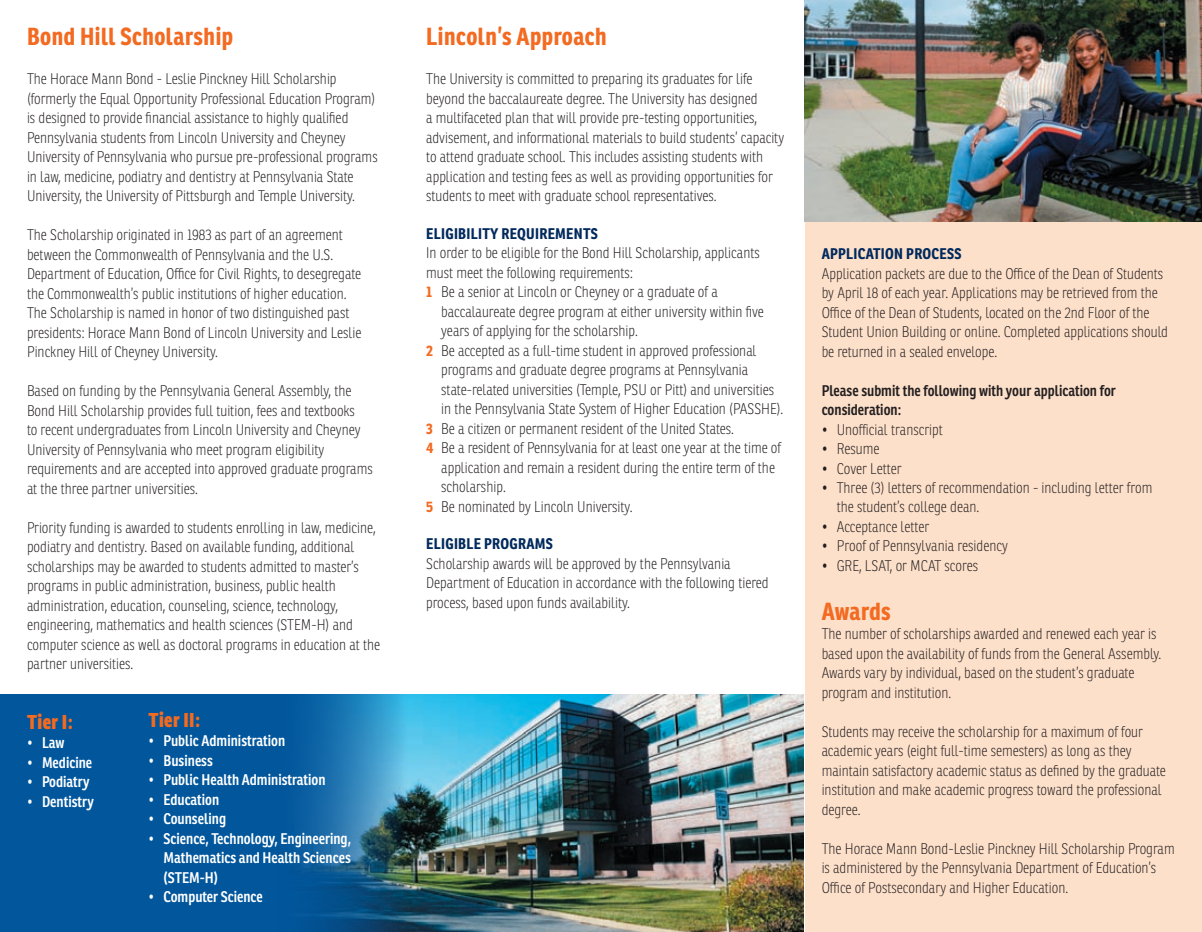
<style>
.page{position:relative;width:1202px;height:932px;background:#fff}
.page>*{position:absolute;margin:0;border:0;box-sizing:border-box;transform-origin:0 0}
.t1{font:700 24px "Ronnia Cond";letter-spacing:.02em;color:#f36a21}
.t2{font:800 19.5px "Ronnia Cond";letter-spacing:.02em;color:#f36a21}
.t3{font:100 15px/19.5px "Ronnia Cond";color:#231f20}
.t4{font:600 15px/19.5px "Ronnia Cond";color:#fff;text-align:justify}
.t5{font:600 15px/19.5px "Ronnia Cond";color:#231f20}
.t6{font:700 15px "Ronnia Cond";letter-spacing:.02em;color:#00295c}
.s1{font-weight:700;color:#f36a21}
</style>
<div class="page">
<div style="left:805px;top:217px;width:397px;height:715px;background:#fde0ca"></div>
<div style="left:0;top:694px;width:803px;height:238px;background:#01569c"></div>
<img style="left:300px;top:694px;width:503px;height:238px">
<img style="left:804px;top:0;width:398px;height:222px">
<h1 class="t1" style="left:27px;top:21px;width:208px">Bond Hill Scholarship</h1>
<p class="t3" style="left:27px;top:69px;width:352px">The Horace Mann Bond - Leslie Pinckney Hill Scholarship (formerly the Equal Opportunity Professional Education Program) is designed to provide financial assistance to highly qualified Pennsylvania students from Lincoln University and Cheyney University of Pennsylvania who pursue pre-professional programs in law, medicine, podiatry and dentistry at Pennsylvania State University, the University of Pittsburgh and Temple University.</p>
<p class="t3" style="left:27px;top:225px;width:336px">The Scholarship originated in 1983 as part of an agreement between the Commonwealth of Pennsylvania and the U.S.<br>Department of Education, Office for Civil Rights, to desegregate the Commonwealth’s public institutions of higher education.<br>The Scholarship is named in honor of two distinguished past presidents: Horace Mann Bond of Lincoln University and Leslie Pinckney Hill of Cheyney University.</p>
<p class="t3" style="left:27px;top:381px;width:347px">Based on funding by the Pennsylvania General Assembly, the Bond Hill Scholarship provides full tuition, fees and textbooks<br>to recent undergraduates from Lincoln University and Cheyney University of Pennsylvania who meet program eligibility requirements and are accepted into approved graduate programs at the three partner universities.</p>
<p class="t3" style="left:27px;top:518px;width:354px">Priority funding is awarded to students enrolling in law, medicine, podiatry and dentistry. Based on available funding, additional scholarships may be awarded to students admitted to master’s programs in public administration, business, public health administration, education, counseling, science, technology, engineering, mathematics and health sciences (STEM-H) and computer science as well as doctoral programs in education at the partner universities.</p>
<h2 class="t2" style="left:27px;top:708px;width:47px">Tier I:</h2>
<p class="t4" style="left:27px;top:733px;width:39px">• Law</p>
<p class="t4" style="left:27px;top:752px;width:67px">• Medicine</p>
<p class="t4" style="left:27px;top:772px;width:64px">• Podiatry</p>
<p class="t4" style="left:27px;top:791px;width:68px">• Dentistry</p>
<h2 class="t2" style="left:148px;top:706px;width:53px">Tier II:</h2>
<p class="t4" style="left:148px;top:731px;width:138px">• Public Administration</p>
<p class="t4" style="left:148px;top:750px;width:66px">• Business</p>
<p class="t4" style="left:148px;top:770px;width:179px">• Public Health Administration</p>
<p class="t4" style="left:148px;top:789px;width:72px">• Education</p>
<p class="t4" style="left:148px;top:809px;width:79px">• Counseling</p>
<p class="t4" style="left:164px;top:828px;width:189px;text-indent:-15px">• Science, Technology, Engineering, Mathematics and Health Sciences (STEM-H)</p>
<p class="t4" style="left:148px;top:887px;width:116px">• Computer Science</p>
<h1 class="t1" style="left:426px;top:21px;width:182px">Lincoln’s Approach</h1>
<p class="t3" style="left:426px;top:69px;width:359px">The University is committed to preparing its graduates for life beyond the baccalaureate degree. The University has designed<br>a multifaceted plan that will provide pre-testing opportunities, advisement, and informational materials to build students’ capacity to attend graduate school. This includes assisting students with application and testing fees as well as providing opportunities for students to meet with graduate school representatives.</p>
<p class="t6" style="left:426px;top:224px;width:173px">ELIGIBILITY REQUIREMENTS</p>
<p class="t3" style="left:426px;top:243px;width:335px">In order to be eligible for the Bond Hill Scholarship, applicants must meet the following requirements:<br><span class="s1">1</span> Be a senior at Lincoln or Cheyney or a graduate of a</p>
<p class="t3" style="left:441px;top:302px;width:324px">baccalaureate degree program at either university within five</p>
<p class="t3" style="left:441px;top:321px;width:198px">years of applying for the scholarship.</p>
<p class="t3" style="left:426px;top:341px;width:332px"><span class="s1">2</span> Be accepted as a full-time student in approved professional</p>
<p class="t3" style="left:441px;top:360px;width:308px">programs and graduate degree programs at Pennsylvania</p>
<p class="t3" style="left:441px;top:380px;width:334px">state-related universities (Temple, PSU or Pitt) and universities</p>
<p class="t3" style="left:441px;top:399px;width:344px">in the Pennsylvania State System of Higher Education (PASSHE).</p>
<p class="t3" style="left:426px;top:419px;width:309px"><span class="s1">3</span> Be a citizen or permanent resident of the United States.</p>
<p class="t3" style="left:426px;top:438px;width:356px"><span class="s1">4</span> Be a resident of Pennsylvania for at least one year at the time of</p>
<p class="t3" style="left:441px;top:458px;width:335px">application and remain a resident during the entire term of the</p>
<p class="t3" style="left:441px;top:477px;width:66px">scholarship.</p>
<p class="t3" style="left:426px;top:497px;width:208px"><span class="s1">5</span> Be nominated by Lincoln University.</p>
<p class="t6" style="left:426px;top:534px;width:128px">ELIGIBLE PROGRAMS</p>
<p class="t3" style="left:426px;top:554px;width:344px">Scholarship awards will be approved by the Pennsylvania<br>Department of Education in accordance with the following tiered process, based upon funds availability.</p>
<p class="t6" style="left:821px;top:244px;width:141px">APPLICATION PROCESS</p>
<p class="t3" style="left:821px;top:264px;width:348px">Application packets are due to the Office of the Dean of Students by April 18 of each year. Applications may be retrieved from the Office of the Dean of Students, located on the 2nd Floor of the Student Union Building or online. Completed applications should be returned in a sealed envelope.</p>
<p class="t5" style="left:821px;top:381px;width:296px">Please submit the following with your application for consideration:</p>
<p class="t3" style="left:821px;top:420px;width:123px">• Unofficial transcript</p>
<p class="t3" style="left:821px;top:439px;width:59px">• Resume</p>
<p class="t3" style="left:821px;top:459px;width:82px">• Cover Letter</p>
<p class="t3" style="left:836px;top:478px;width:317px;text-indent:-15px">• Three (3) letters of recommendation - including letter from the student’s college dean.</p>
<p class="t3" style="left:821px;top:517px;width:109px">• Acceptance letter</p>
<p class="t3" style="left:821px;top:536px;width:188px">• Proof of Pennsylvania residency</p>
<p class="t3" style="left:821px;top:556px;width:158px">• GRE, LSAT, or MCAT scores</p>
<h1 class="t1" style="left:821px;top:595px;width:71px">Awards</h1>
<p class="t3" style="left:821px;top:624px;width:341px">The number of scholarships awarded and renewed each year is based upon the availability of funds from the General Assembly.<br>Awards vary by individual, based on the student’s graduate program and institution.</p>
<p class="t3" style="left:821px;top:722px;width:346px">Students may receive the scholarship for a maximum of four academic years (eight full-time semesters) as long as they maintain satisfactory academic status as defined by the graduate institution and make academic progress toward the professional degree.</p>
<p class="t3" style="left:821px;top:839px;width:354px">The Horace Mann Bond-Leslie Pinckney Hill Scholarship Program is administered by the Pennsylvania Department of Education’s<br>Office of Postsecondary and Higher Education.</p>
</div>
